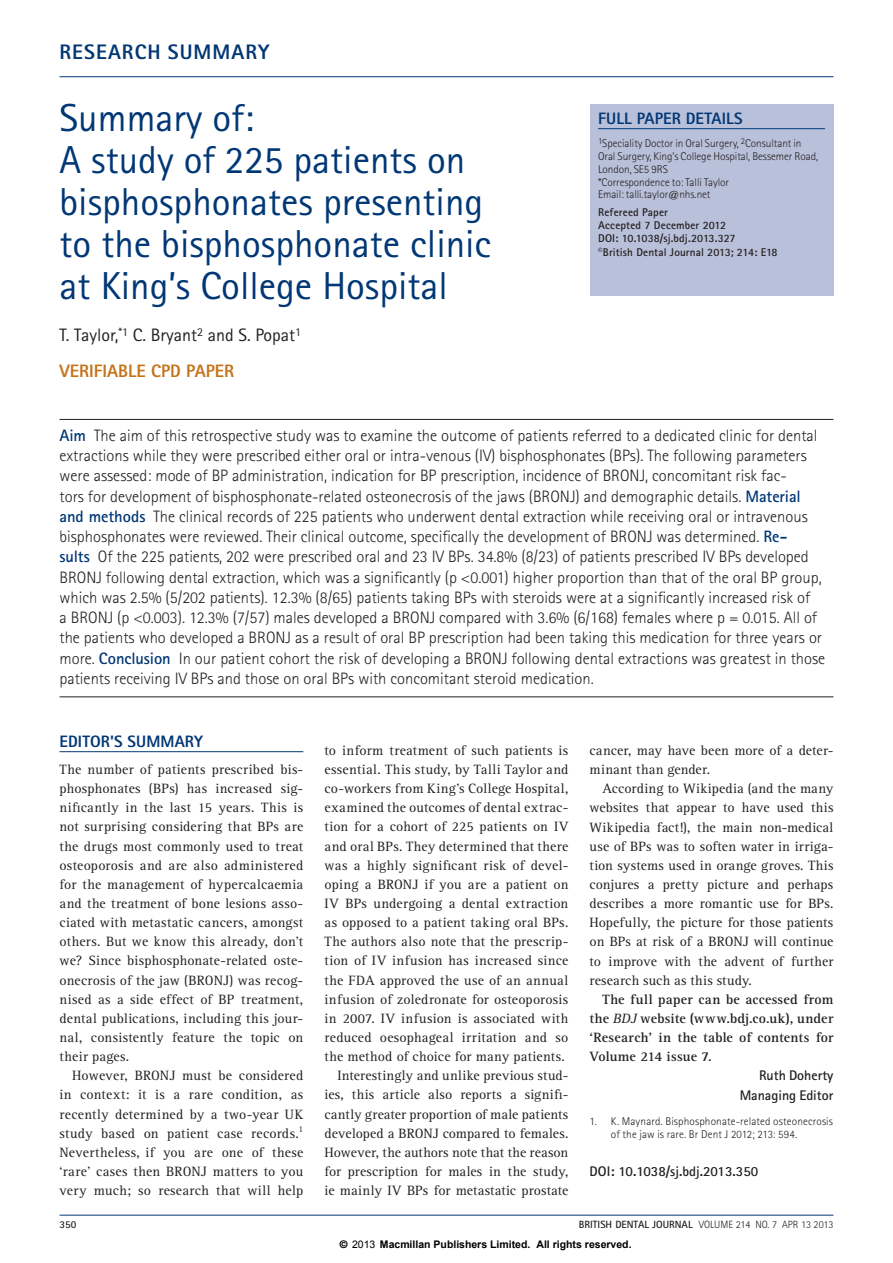
<style>
.page{position:relative;width:893px;height:1263px;background:#fff}
.page>*{position:absolute;margin:0;border:0;box-sizing:border-box;transform-origin:0 0}
._1_BDJ_practice_head{font:39px/42px "Rotis Sans Serif Std 2";color:#013775}
.t1{font:800 21px "Rotis Sans Serif Std";letter-spacing:.05em;color:#013775}
.author{font:18px "Rotis Sans Serif Std 2";color:#231f20}
.author-2{font:800 18px "Rotis Sans Serif Std";color:#c57319}
.abstract{font:300 16.5px/20.2px "Rotis Sans Serif Std";color:#231f20}
._1_BDJ_crosshead_1{font:800 16.5px "Rotis Sans Serif Std";color:#013775}
._1_BDJ_body{font:13.95px/19.2px "Rotis Serif Std";letter-spacing:.01em;color:#231f20;text-align:justify}
._1_BDJ_body_fullout{font:13.95px/19.2px "Rotis Serif Std";letter-spacing:.015em;color:#231f20;text-align:justify}
._1_BDJ_body-2{font:700 13.95px/19.2px "Rotis Serif Std";letter-spacing:.01em;color:#231f20;text-align:justify}
._2_BDJ_references{font:700 13.95px "Rotis Sans Serif Std";color:#231f20}
._2_BDJ_commentary_bo{font:700 13.95px "Rotis Sans Serif Std";color:#231f20}
.author_biog{font:300 11.25px/12.8px "Rotis Sans Serif Std";letter-spacing:-.005em;color:#231f20}
.article_details{font:700 11.25px/13.2px "Rotis Sans Serif Std";letter-spacing:.01em;color:#231f20}
._2_BDJ_references-2{font:300 11.25px/12.8px "Rotis Sans Serif Std";letter-spacing:.01em;color:#231f20}
.t2{font:700 10.5px "Arial";color:#000}
.t3{font:300 10.5px "Rotis Sans Serif Std";color:#231f20}
.t4{font:700 10.5px "Rotis Sans Serif Std";color:#231f20}
.s1{font-family:"Rotis Sans Serif Std 2";font-weight:400;font-size:9px}
.s2{font-weight:700;color:#013775}
.s3{font-weight:400;font-style:italic}
.s4{font-weight:700}
.s5{font-family:"Helvetica"}
.s6{font-weight:400}
</style>
<div class="page">
<hr style="left:60px;top:76px;width:773px;height:1px;background:#013775">
<hr style="left:60px;top:751px;width:243px;height:1px;background:#013775">
<div style="left:590px;top:104px;width:243px;height:192px;background:#b9c0d9"></div>
<hr style="left:598px;top:128px;width:227px;height:1px;background:#013775">
<hr style="left:60px;top:1215px;width:773px;height:1px;background:#013775">
<hr style="left:60px;top:419px;width:773px;height:1px;background:#231f20">
<hr style="left:60px;top:697px;width:773px;height:1px;background:#231f20">
<p class="t1" style="left:60px;top:39px;width:211px">RESEARCH SUMMARY</p>
<p class="_1_BDJ_practice_head" style="left:60px;top:97px;width:433px">Summary of:<br>A study of 225 patients on bisphosphonates presenting to the bisphosphonate clinic at King’s College Hospital</p>
<p class="author" style="left:60px;top:325px;width:243px">T. Taylor,<sup>*1</sup> C. Bryant<sup>2</sup> and S. Popat<sup>1</sup></p>
<p class="author-2" style="left:60px;top:360px;width:176px">VERIFIABLE CPD PAPER</p>
<p class="_1_BDJ_crosshead_1" style="left:598px;top:108px;width:146px">FULL PAPER DETAILS</p>
<p class="author_biog" style="left:598px;top:137px;width:222px"><sup>1</sup>Speciality Doctor in Oral Surgery, <sup>2</sup>Consultant in Oral Surgery, King’s College Hospital, Bessemer Road, London, SE5 9RS<br>*Correspondence to: Talli Taylor<br>Email: talli.taylor@nhs.net</p>
<p class="article_details" style="left:598px;top:205px;width:181px">Refereed Paper<br>Accepted 7 December 2012<br>DOI: 10.1038/sj.bdj.2013.327<br><span class="s1">©</span>British Dental Journal 2013; 214: E18</p>
<p class="abstract" style="left:60px;top:425px;width:767px"><span class="s2">Aim</span> The aim of this retrospective study was to examine the outcome of patients referred to a dedicated clinic for dental extractions while they were prescribed either oral or intra-venous (IV) bisphosphonates (BPs). The following parameters were assessed: mode of BP administration, indication for BP prescription, incidence of BRONJ, concomitant risk fac-<br>tors for development of bisphosphonate-related osteonecrosis of the jaws (BRONJ) and demographic details. <span class="s2">Material and methods</span> The clinical records of 225 patients who underwent dental extraction while receiving oral or intravenous bisphosphonates were reviewed. Their clinical outcome, specifically the development of BRONJ was determined. <span class="s2">Re-<br>sults</span> Of the 225 patients, 202 were prescribed oral and 23 IV BPs. 34.8% (8/23) of patients prescribed IV BPs developed BRONJ following dental extraction, which was a significantly (p &lt;0.001) higher proportion than that of the oral BP group, which was 2.5% (5/202 patients). 12.3% (8/65) patients taking BPs with steroids were at a significantly increased risk of<br>a BRONJ (p &lt;0.003). 12.3% (7/57) males developed a BRONJ compared with 3.6% (6/168) females where p = 0.015. All of the patients who developed a BRONJ as a result of oral BP prescription had been taking this medication for three years or more. <span class="s2">Conclusion</span> In our patient cohort the risk of developing a BRONJ following dental extractions was greatest in those patients receiving IV BPs and those on oral BPs with concomitant steroid medication.</p>
<p class="_1_BDJ_crosshead_1" style="left:60px;top:731px;width:145px">EDITOR'S SUMMARY</p>
<p class="_1_BDJ_body_fullout" style="left:60px;top:760px;width:245px">The number of patients prescribed bis&shy;phosphonates (BPs) has increased sig&shy;nificantly in the last 15 years. This is not surprising considering that BPs are the drugs most commonly used to treat osteoporosis and are also administered for the management of hypercalcaemia and the treatment of bone lesions asso&shy;ciated with metastatic cancers, amongst others. But we know this already, don’t we? Since bisphosphonate-related oste&shy;onecrosis of the jaw (BRONJ) was recog&shy;nised as a side effect of BP treatment, dental publications, including this jour&shy;nal, consistently feature the topic on their pages.</p>
<p class="_1_BDJ_body" style="left:60px;top:1066px;width:245px;text-indent:13px">However, BRONJ must be considered in context: it is a rare condition, as recently determined by a two-year UK study based on patient case records.<sup>1<br></sup>Nevertheless, if you are one of these ‘rare’ cases then BRONJ matters to you very much; so research that will help</p>
<p class="_1_BDJ_body" style="left:325px;top:741px;width:245px">to inform treatment of such patients is essential. This study, by Talli Taylor and co-workers from King’s College Hospital, examined the outcomes of dental extrac&shy;tion for a cohort of 225 patients on IV and oral BPs. They determined that there was a highly significant risk of devel&shy;oping a BRONJ if you are a patient on IV BPs undergoing a dental extraction as opposed to a patient taking oral BPs.<br>The authors also note that the prescrip&shy;tion of IV infusion has increased since the FDA approved the use of an annual infusion of zoledronate for osteoporosis in 2007. IV infusion is associated with reduced oesophageal irritation and so the method of choice for many patients.</p>
<p class="_1_BDJ_body" style="left:325px;top:1066px;width:245px;text-indent:13px">Interestingly and unlike previous stud&shy;ies, this article also reports a signifi&shy;cantly greater proportion of male patients developed a BRONJ compared to females.<br>However, the authors note that the reason for prescription for males in the study, ie mainly IV BPs for metastatic prostate</p>
<p class="_1_BDJ_body" style="left:590px;top:741px;width:245px">cancer, may have been more of a deter&shy;minant than gender.</p>
<p class="_1_BDJ_body" style="left:590px;top:779px;width:245px;text-indent:13px">According to Wikipedia (and the many websites that appear to have used this Wikipedia fact!), the main non-medical use of BPs was to soften water in irriga&shy;tion systems used in orange groves. This conjures a pretty picture and perhaps describes a more romantic use for BPs.<br>Hopefully, the picture for those patients on BPs at risk of a BRONJ will continue to improve with the advent of further research such as this study.</p>
<p class="_1_BDJ_body-2" style="left:590px;top:990px;width:245px;text-indent:13px">The full paper can be accessed from the <span class="s3">BDJ</span> website (www.bdj.co.uk), under ‘Research’ in the table of contents for Volume 214 issue 7.</p>
<p class="_2_BDJ_commentary_bo" style="left:759px;top:1067px;width:76px">Ruth Doherty</p>
<p class="_2_BDJ_commentary_bo" style="left:740px;top:1086px;width:95px">Managing Editor</p>
<p class="_2_BDJ_references-2" style="left:611px;top:1114px;width:224px;text-indent:-21px">1. K. Maynard. Bisphosphonate-related osteonecrosis of the jaw is rare. Br Dent J 2012; 213: 594.</p>
<p class="_2_BDJ_references" style="left:590px;top:1162px;width:170px">DOI: 10.1038/sj.bdj.2013.350</p>
<p class="t4" style="left:60px;top:1218px;width:18px">350</p>
<p class="t3" style="left:579px;top:1219px;width:256px"><span class="s4">BRITISH DENTAL JOURNAL</span> VOLUME 214 NO. 7 APR 13 2013</p>
<p class="t2" style="left:340px;top:1237px;width:293px"><span class="s5">©</span> <span class="s6">2013</span> Macmillan Publishers Limited. All rights reserved.</p>
</div>
